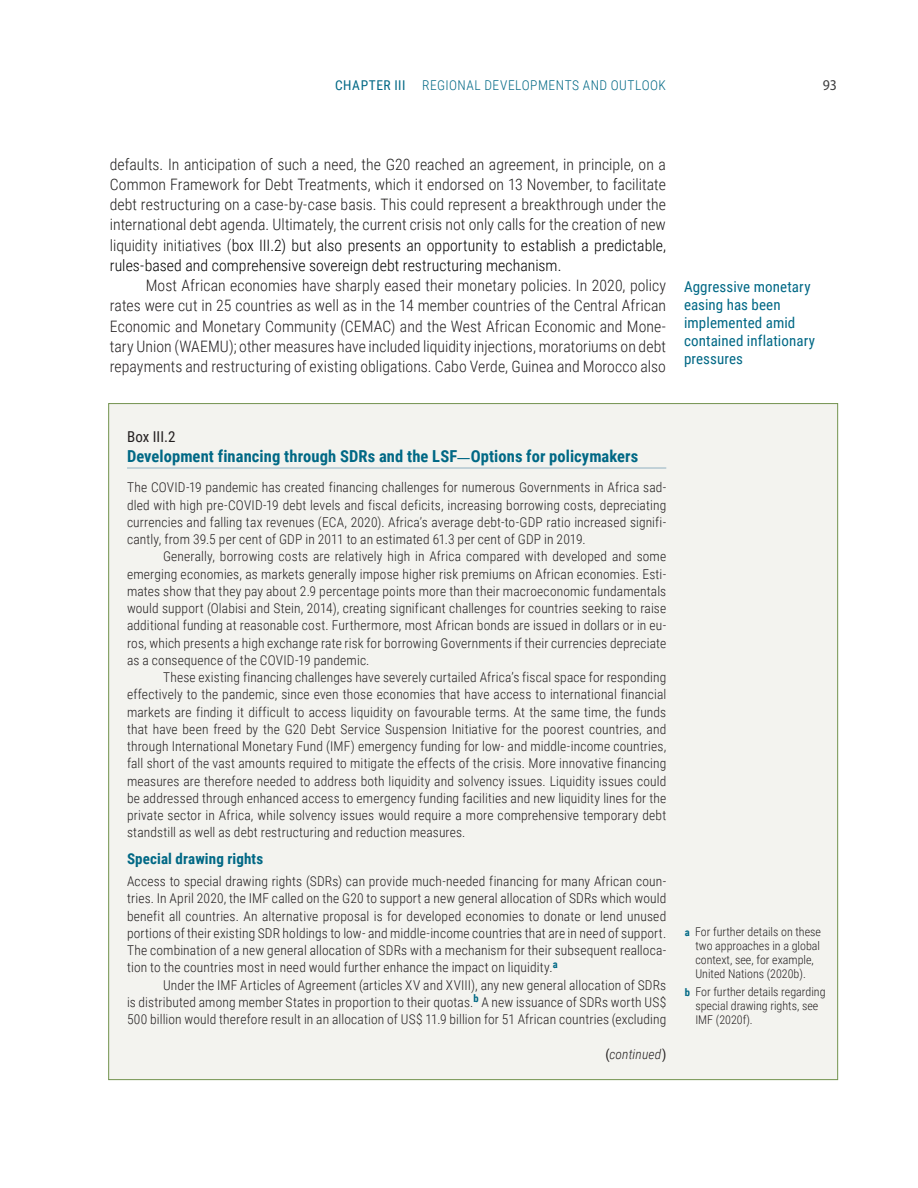
<style>
.page{position:relative;width:918px;height:1188px;background:#fff}
.page>*{position:absolute;margin:0;border:0;box-sizing:border-box;transform-origin:0 0}
.Box_head_2{font:700 16.5px "Roboto Condensed";letter-spacing:.005em;color:#006885}
.Body_Text{font:300 15.75px/20.2px "Roboto Condensed";letter-spacing:.005em;color:#201f1e;text-align:justify}
.Body_Text-2{font:300 15.75px/20.2px "Roboto Condensed";letter-spacing:.005em;color:#231f20;text-align:justify}
.Sidebar_text{font:15px/18px "Roboto Condensed";letter-spacing:.005em;color:#006885}
.Box_sub1{font:700 15px "Roboto Condensed";letter-spacing:.01em;color:#006885}
.Box_head_1{font:15px "Roboto Condensed";letter-spacing:.005em;color:#231f20}
.t1{font:semi-condensed 15px "Myriad Pro";color:#3e3e3f}
.Box_text{font:300 13.5px/17.2px "Roboto Condensed";letter-spacing:.01em;color:#231f20;text-align:justify}
.Box_text_1stpar{font:300 13.5px/17.2px "Roboto Condensed";letter-spacing:.01em;color:#211d1e;text-align:justify}
.Box_text_1stpar-2{font:300 13.5px/17.2px "Roboto Condensed";letter-spacing:.01em;color:#231f20;text-align:justify}
.t2{font:300 13.5px "Roboto Condensed";letter-spacing:.035em;color:#006885}
.Box_Continued{font:italic 300 13.5px "Roboto Condensed";letter-spacing:.015em;color:#231f20}
.Box_Footnote{font:300 12px/14.2px "Roboto Condensed";color:#231f20}
.s1{font-weight:400}
.s2{color:#000}
.s3{font-family:"Adobe Garamond Pro"}
.s4{font-weight:400;font-style:normal}
.s5{font-weight:700;font-size:10.5px;color:#006885}
</style>
<div class="page">
<div style="left:109px;top:404px;width:729px;height:676px;background:#f3f3ef"></div>
<hr style="left:127px;top:468px;width:539px;height:1px;background:#90b0c1">
<p class="t2" style="left:335px;top:76px;width:332px"><span class="s1">CHAPTER III</span> REGIONAL DEVELOPMENTS AND OUTLOOK</p>
<p class="t1" style="left:823px;top:77px;width:16px">93</p>
<p class="Body_Text" style="left:110px;top:153px;width:558px">defaults. In anticipation of such a need, the G20 reached an agreement, in principle, on a Common Framework for Debt Treatments, which it endorsed on 13 November, to facilitate debt restructuring on a case-by-case basis. This could represent a breakthrough under the international debt agenda. Ultimately, the current crisis not only calls for the creation of new liquidity initiatives (<span class="s2">box III.2) but also presents an opportunity to establish a predictable, rules-based and comprehensive sovereign debt restructuring mechanism.</span></p>
<p class="Body_Text-2" style="left:110px;top:275px;width:558px;text-indent:36px">Most African economies have sharply eased their monetary policies. In 2020, policy rates were cut in 25 countries as well as in the 14 member countries of the Central African Economic and Monetary Community (CEMAC) and the West African Economic and Mone&shy;tary Union (WAEMU); other measures have included liquidity injections, moratoriums on debt repayments and restructuring of existing obligations. Cabo Verde, Guinea and Morocco also</p>
<p class="Sidebar_text" style="left:684px;top:277px;width:133px">Aggressive monetary easing has been implemented amid contained inflationary pressures</p>
<p class="Box_head_1" style="left:127px;top:426px;width:50px">Box III.2</p>
<p class="Box_head_2" style="left:127px;top:444px;width:513px">Development financing through SDRs and the LSF<span class="s3">-</span>Options for policymakers</p>
<p class="Box_text_1stpar-2" style="left:127px;top:478px;width:541px">The COVID-19 pandemic has created financing challenges for numerous Governments in Africa sad&shy;dled with high pre-COVID-19 debt levels and fiscal deficits, increasing borrowing costs, depreciating currencies and falling tax revenues (ECA, 2020). Africa’s average debt-to-GDP ratio increased signifi&shy;cantly, from 39.5 per cent of GDP in 2011 to an estimated 61.3 per cent of GDP in 2019.</p>
<p class="Box_text" style="left:127px;top:547px;width:541px;text-indent:36px">Generally, borrowing costs are relatively high in Africa compared with developed and some emerging economies, as markets generally impose higher risk premiums on African economies. Esti&shy;mates show that they pay about 2.9 percentage points more than their macroeconomic fundamentals would support (Olabisi and Stein, 2014), creating significant challenges for countries seeking to raise additional funding at reasonable cost. Furthermore, most African bonds are issued in dollars or in eu&shy;ros, which presents a high exchange rate risk for borrowing Governments if their currencies depreciate as a consequence of the COVID-19 pandemic.</p>
<p class="Box_text" style="left:127px;top:668px;width:541px;text-indent:36px">These existing financing challenges have severely curtailed Africa’s fiscal space for responding effectively to the pandemic, since even those economies that have access to international financial markets are finding it difficult to access liquidity on favourable terms. At the same time, the funds that have been freed by the G20 Debt Service Suspension Initiative for the poorest countries, and through International Monetary Fund (IMF) emergency funding for low- and middle-income countries, fall short of the vast amounts required to mitigate the effects of the crisis. More innovative financing measures are therefore needed to address both liquidity and solvency issues. Liquidity issues could be addressed through enhanced access to emergency funding facilities and new liquidity lines for the private sector in Africa, while solvency issues would require a more comprehensive temporary debt standstill as well as debt restructuring and reduction measures.</p>
<p class="Box_sub1" style="left:127px;top:849px;width:138px">Special drawing rights</p>
<p class="Box_text_1stpar" style="left:127px;top:872px;width:541px">Access to special drawing rights (SDRs) can provide much-needed financing for many African coun&shy;tries. In April 2020, the IMF called on the G20 to support a new general allocation of SDRs which would benefit all countries. An alternative proposal is for developed economies to donate or lend unused portions of their existing SDR holdings to low- and middle-income countries that are in need of support.<br>The combination of a new general allocation of SDRs with a mechanism for their subsequent realloca&shy;tion to the countries most in need would further enhance the impact on liquidity.<sup>a</sup></p>
<p class="Box_text" style="left:127px;top:976px;width:541px;text-indent:36px">Under the IMF Articles of Agreement (articles XV and XVIII), any new general allocation of SDRs is distributed among member States in proportion to their quotas.<sup>b</sup> A new issuance of SDRs worth US$ 500 billion would therefore result in an allocation of US$ 11.9 billion for 51 African countries (excluding</p>
<p class="Box_Continued" style="left:606px;top:1045px;width:62px"><span class="s4">(</span>continued<span class="s4">)</span></p>
<p class="Box_Footnote" style="left:695px;top:924px;width:127px;text-indent:-10px"><span class="s5">a</span> For further details on these two approaches in a global context, see, for example,<br>United Nations (2020b).</p>
<p class="Box_Footnote" style="left:695px;top:984px;width:132px;text-indent:-10px"><span class="s5">b</span> For further details regarding special drawing rights, see<br>IMF (2020f).</p>
</div>
